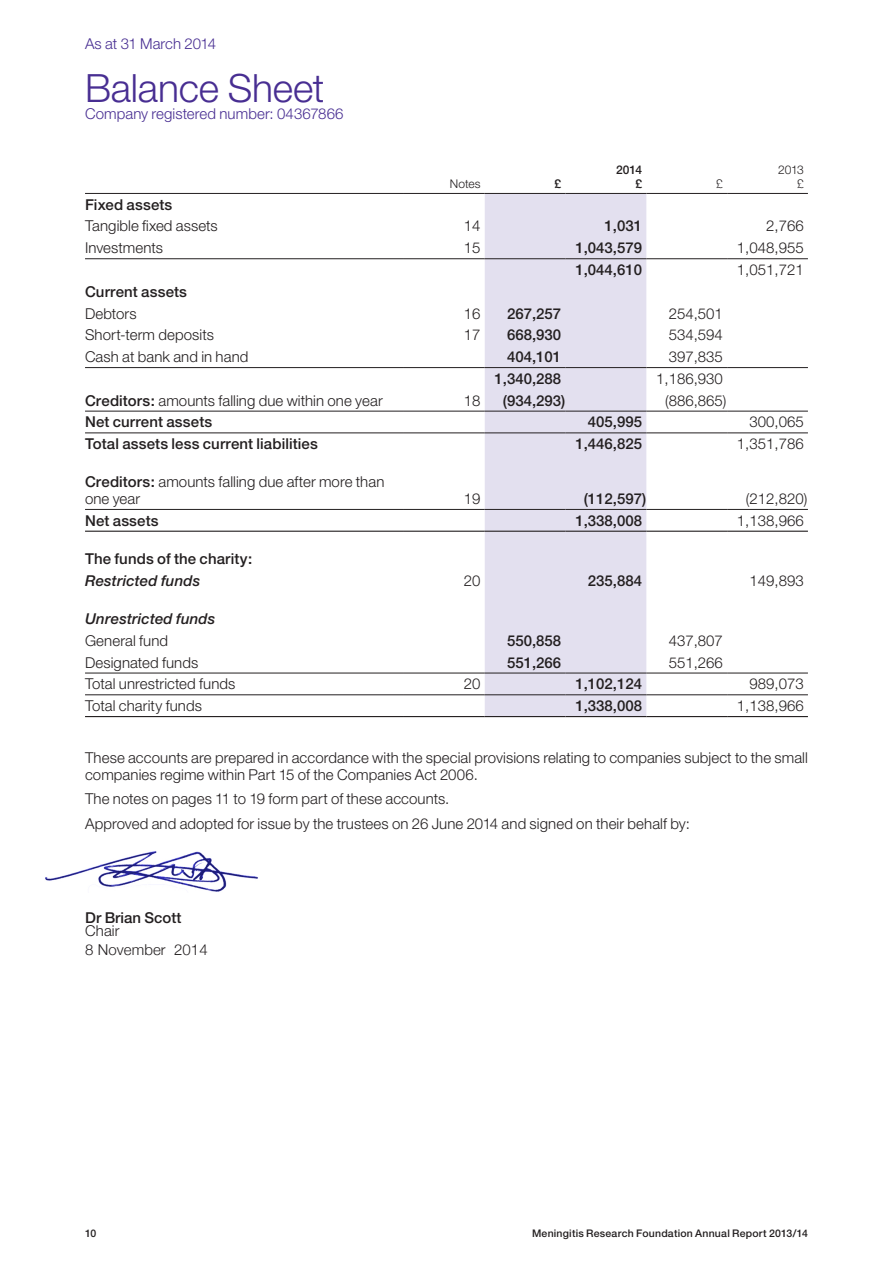
<style>
.page{position:relative;width:893px;height:1263px;background:#fff}
.page>*{position:absolute;margin:0;border:0;box-sizing:border-box;transform-origin:0 0}
.t1{font:300 39px "Helvetica Neue";letter-spacing:-.005em;color:#482e92}
.t2{font:300 15px/16.5px "Helvetica Neue";letter-spacing:.005em;color:#231f20}
.t3{font:500 15px "Helvetica Neue";color:#231f20}
.t4{font:300 15px "Helvetica Neue";letter-spacing:.005em;color:#482e92}
.t5{font:italic 500 15px "Helvetica Neue";letter-spacing:.01em;color:#231f20}
.t6{font:300 12px/13.5px "Helvetica Neue";letter-spacing:-.01em;color:#231f20;text-align:right}
.t7{font:500 12px/13.5px "Helvetica Neue";color:#231f20;text-align:right}
.t8{font:500 10.5px "Helvetica Neue";letter-spacing:.02em;color:#231f20}
.s1{font-weight:500}
</style>
<div class="page">
<div style="left:485px;top:194px;width:161px;height:522px;background:#e3e0ef"></div>
<hr style="left:85px;top:193px;width:319px;height:1px;background:#231f20">
<hr style="left:404px;top:193px;width:81px;height:1px;background:#231f20">
<hr style="left:485px;top:193px;width:81px;height:1px;background:#231f20">
<hr style="left:566px;top:193px;width:80px;height:1px;background:#231f20">
<hr style="left:646px;top:193px;width:81px;height:1px;background:#231f20">
<hr style="left:727px;top:193px;width:81px;height:1px;background:#231f20">
<hr style="left:85px;top:258px;width:319px;height:1px;background:#231f20">
<hr style="left:404px;top:258px;width:81px;height:1px;background:#231f20">
<hr style="left:485px;top:258px;width:81px;height:1px;background:#231f20">
<hr style="left:566px;top:258px;width:80px;height:1px;background:#231f20">
<hr style="left:646px;top:258px;width:81px;height:1px;background:#231f20">
<hr style="left:727px;top:258px;width:81px;height:1px;background:#231f20">
<hr style="left:85px;top:367px;width:319px;height:1px;background:#231f20">
<hr style="left:404px;top:367px;width:81px;height:1px;background:#231f20">
<hr style="left:485px;top:367px;width:81px;height:1px;background:#231f20">
<hr style="left:566px;top:367px;width:80px;height:1px;background:#231f20">
<hr style="left:646px;top:367px;width:81px;height:1px;background:#231f20">
<hr style="left:727px;top:367px;width:81px;height:1px;background:#231f20">
<hr style="left:85px;top:411px;width:319px;height:1px;background:#231f20">
<hr style="left:404px;top:411px;width:81px;height:1px;background:#231f20">
<hr style="left:485px;top:411px;width:81px;height:1px;background:#231f20">
<hr style="left:566px;top:411px;width:80px;height:1px;background:#231f20">
<hr style="left:646px;top:411px;width:81px;height:1px;background:#231f20">
<hr style="left:727px;top:411px;width:81px;height:1px;background:#231f20">
<hr style="left:85px;top:433px;width:319px;height:1px;background:#231f20">
<hr style="left:404px;top:433px;width:81px;height:1px;background:#231f20">
<hr style="left:485px;top:433px;width:81px;height:1px;background:#231f20">
<hr style="left:566px;top:433px;width:80px;height:1px;background:#231f20">
<hr style="left:646px;top:433px;width:81px;height:1px;background:#231f20">
<hr style="left:727px;top:433px;width:81px;height:1px;background:#231f20">
<hr style="left:85px;top:509px;width:319px;height:1px;background:#231f20">
<hr style="left:404px;top:509px;width:81px;height:1px;background:#231f20">
<hr style="left:485px;top:509px;width:81px;height:1px;background:#231f20">
<hr style="left:566px;top:509px;width:80px;height:1px;background:#231f20">
<hr style="left:646px;top:509px;width:81px;height:1px;background:#231f20">
<hr style="left:727px;top:509px;width:81px;height:1px;background:#231f20">
<hr style="left:85px;top:673px;width:319px;height:1px;background:#231f20">
<hr style="left:404px;top:673px;width:81px;height:1px;background:#231f20">
<hr style="left:485px;top:673px;width:81px;height:1px;background:#231f20">
<hr style="left:566px;top:673px;width:80px;height:1px;background:#231f20">
<hr style="left:646px;top:673px;width:81px;height:1px;background:#231f20">
<hr style="left:727px;top:673px;width:81px;height:1px;background:#231f20">
<hr style="left:85px;top:694px;width:319px;height:1px;background:#231f20">
<hr style="left:404px;top:694px;width:81px;height:1px;background:#231f20">
<hr style="left:485px;top:694px;width:81px;height:1px;background:#231f20">
<hr style="left:566px;top:694px;width:80px;height:1px;background:#231f20">
<hr style="left:646px;top:694px;width:81px;height:1px;background:#231f20">
<hr style="left:727px;top:694px;width:81px;height:1px;background:#231f20">
<hr style="left:85px;top:531px;width:319px;height:1px;background:#231f20">
<hr style="left:404px;top:531px;width:81px;height:1px;background:#231f20">
<hr style="left:485px;top:531px;width:81px;height:1px;background:#231f20">
<hr style="left:566px;top:531px;width:80px;height:1px;background:#231f20">
<hr style="left:646px;top:531px;width:81px;height:1px;background:#231f20">
<hr style="left:727px;top:531px;width:81px;height:1px;background:#231f20">
<hr style="left:85px;top:716px;width:319px;height:1px;background:#231f20">
<hr style="left:404px;top:716px;width:81px;height:1px;background:#231f20">
<hr style="left:485px;top:716px;width:81px;height:1px;background:#231f20">
<hr style="left:566px;top:716px;width:80px;height:1px;background:#231f20">
<hr style="left:646px;top:716px;width:81px;height:1px;background:#231f20">
<hr style="left:727px;top:716px;width:81px;height:1px;background:#231f20">
<img style="left:45px;top:851px;width:213px;height:41px">
<p class="t4" style="left:85px;top:34px;width:133px">As at 31 March 2014</p>
<h1 class="t1" style="left:85px;top:65px;width:241px">Balance Sheet</h1>
<p class="t4" style="left:85px;top:104px;width:260px">Company registered number: 04367866</p>
<p class="t6" style="left:450px;top:177px;width:32px">Notes</p>
<p class="t7" style="left:555px;top:177px;width:8px">£</p>
<p class="t7" style="left:616px;top:163px;width:27px">2014 £</p>
<p class="t6" style="left:716px;top:177px;width:8px">£</p>
<p class="t6" style="left:778px;top:163px;width:27px">2013 £</p>
<p class="t3" style="left:85px;top:195px;width:89px">Fixed assets</p>
<p class="t2" style="left:85px;top:218px;width:134px">Tangible fixed assets</p>
<p class="t2" style="left:464px;top:218px;width:18px">14</p>
<p class="t3" style="left:605px;top:217px;width:39px">1,031</p>
<p class="t2" style="left:766px;top:218px;width:39px">2,766</p>
<p class="t2" style="left:85px;top:239px;width:79px">Investments</p>
<p class="t2" style="left:464px;top:239px;width:18px">15</p>
<p class="t3" style="left:575px;top:239px;width:68px">1,043,579</p>
<p class="t2" style="left:737px;top:239px;width:68px">1,048,955</p>
<p class="t3" style="left:575px;top:261px;width:68px">1,044,610</p>
<p class="t2" style="left:737px;top:261px;width:68px">1,051,721</p>
<p class="t3" style="left:85px;top:282px;width:104px">Current assets</p>
<p class="t2" style="left:85px;top:305px;width:53px">Debtors</p>
<p class="t2" style="left:464px;top:305px;width:18px">16</p>
<p class="t3" style="left:507px;top:304px;width:56px">267,257</p>
<p class="t2" style="left:669px;top:305px;width:56px">254,501</p>
<p class="t2" style="left:85px;top:326px;width:131px">Short-term deposits</p>
<p class="t2" style="left:464px;top:326px;width:18px">17</p>
<p class="t3" style="left:507px;top:326px;width:56px">668,930</p>
<p class="t2" style="left:669px;top:326px;width:56px">534,594</p>
<p class="t2" style="left:85px;top:348px;width:165px">Cash at bank and in hand</p>
<p class="t3" style="left:507px;top:348px;width:56px">404,101</p>
<p class="t2" style="left:669px;top:348px;width:56px">397,835</p>
<p class="t3" style="left:495px;top:370px;width:68px">1,340,288</p>
<p class="t2" style="left:656px;top:370px;width:68px">1,186,930</p>
<p class="t2" style="left:85px;top:392px;width:299px"><span class="s1">Creditors:</span> amounts falling due within one year</p>
<p class="t2" style="left:464px;top:392px;width:18px">18</p>
<p class="t3" style="left:503px;top:391px;width:64px">(934,293)</p>
<p class="t2" style="left:665px;top:392px;width:63px">(886,865)</p>
<p class="t3" style="left:85px;top:413px;width:129px">Net current assets</p>
<p class="t3" style="left:588px;top:413px;width:56px">405,995</p>
<p class="t2" style="left:749px;top:413px;width:56px">300,065</p>
<p class="t3" style="left:85px;top:435px;width:234px">Total assets less current liabilities</p>
<p class="t3" style="left:575px;top:435px;width:68px">1,446,825</p>
<p class="t2" style="left:737px;top:435px;width:68px">1,351,786</p>
<p class="t2" style="left:85px;top:473px;width:301px"><span class="s1">Creditors:</span> amounts falling due after more than one year</p>
<p class="t2" style="left:464px;top:490px;width:18px">19</p>
<p class="t3" style="left:584px;top:490px;width:64px">(112,597)</p>
<p class="t2" style="left:746px;top:490px;width:63px">(212,820)</p>
<p class="t3" style="left:85px;top:511px;width:75px">Net assets</p>
<p class="t3" style="left:575px;top:511px;width:68px">1,338,008</p>
<p class="t2" style="left:737px;top:512px;width:68px">1,138,966</p>
<p class="t3" style="left:85px;top:550px;width:169px">The funds of the charity:</p>
<p class="t5" style="left:85px;top:571px;width:117px">Restricted funds</p>
<p class="t2" style="left:464px;top:572px;width:18px">20</p>
<p class="t3" style="left:588px;top:571px;width:56px">235,884</p>
<p class="t2" style="left:749px;top:572px;width:56px">149,893</p>
<p class="t5" style="left:85px;top:610px;width:132px">Unrestricted funds</p>
<p class="t2" style="left:85px;top:632px;width:85px">General fund</p>
<p class="t3" style="left:507px;top:631px;width:56px">550,858</p>
<p class="t2" style="left:669px;top:632px;width:56px">437,807</p>
<p class="t2" style="left:85px;top:654px;width:115px">Designated funds</p>
<p class="t3" style="left:507px;top:653px;width:56px">551,266</p>
<p class="t2" style="left:669px;top:654px;width:56px">551,266</p>
<p class="t2" style="left:85px;top:675px;width:152px">Total unrestricted funds</p>
<p class="t2" style="left:464px;top:675px;width:18px">20</p>
<p class="t3" style="left:575px;top:675px;width:68px">1,102,124</p>
<p class="t2" style="left:749px;top:675px;width:56px">989,073</p>
<p class="t2" style="left:85px;top:697px;width:118px">Total charity funds</p>
<p class="t3" style="left:575px;top:697px;width:68px">1,338,008</p>
<p class="t2" style="left:737px;top:697px;width:68px">1,138,966</p>
<p class="t2" style="left:85px;top:749px;width:724px">These accounts are prepared in accordance with the special provisions relating to companies subject to the small companies regime within Part 15 of the Companies Act 2006.</p>
<p class="t2" style="left:85px;top:786px;width:606px;line-height:24.8px">The notes on pages 11 to 19 form part of these accounts.<br>Approved and adopted for issue by the trustees on 26 June 2014 and signed on their behalf by:</p>
<p class="t3" style="left:85px;top:908px;width:98px">Dr Brian Scott</p>
<p class="t2" style="left:85px;top:921px;width:124px;line-height:19px">Chair<br>8 November 2014</p>
<p class="t8" style="left:85px;top:1227px;width:13px">10</p>
<p class="t8" style="left:532px;top:1227px;width:277px">Meningitis Research Foundation Annual Report 2013/14</p>
</div>
